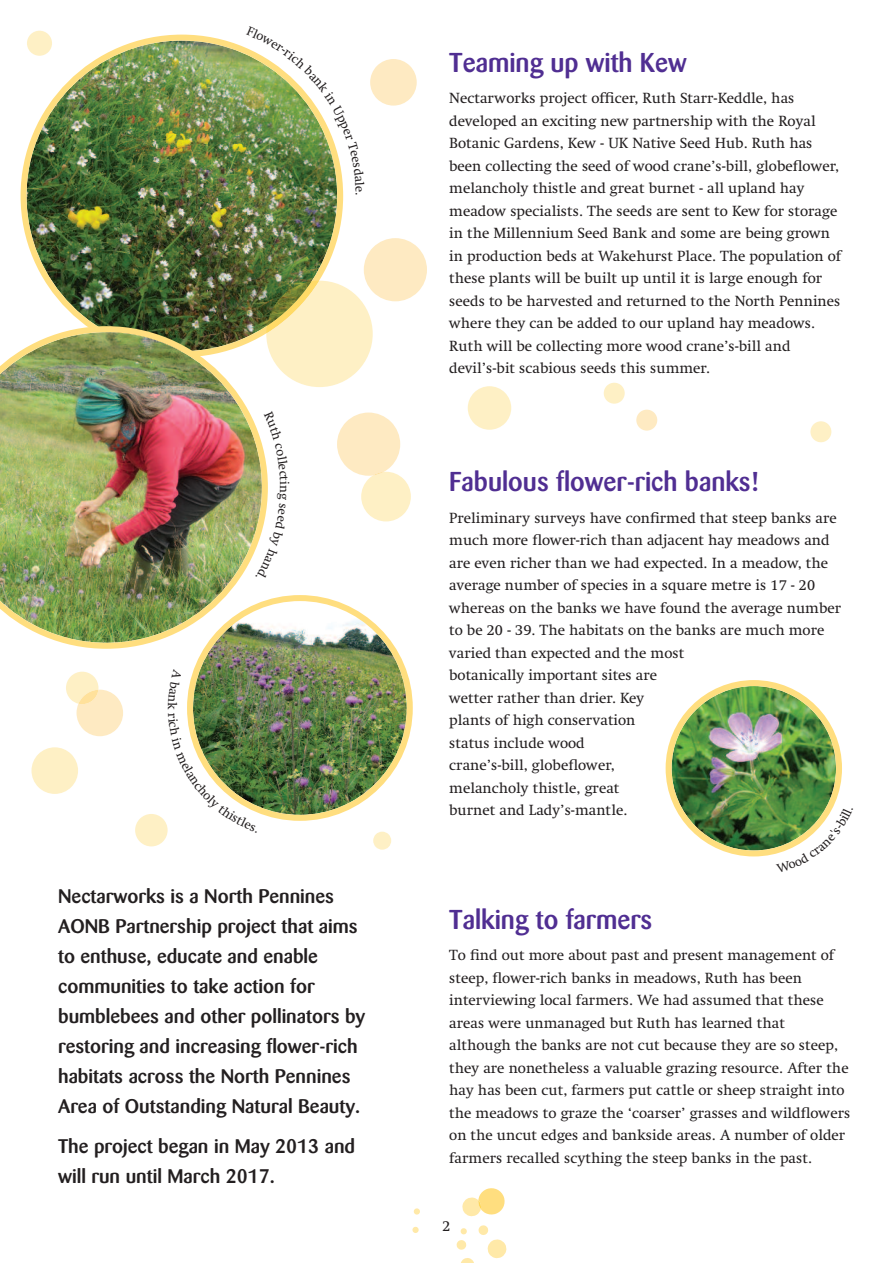
<style>
.page{position:relative;width:893px;height:1263px;background:#fff}
.page>*{position:absolute;margin:0;border:0;box-sizing:border-box;transform-origin:0 0}
.t1{font:500 27px "Barmeno";color:#502e92}
.t2{font:500 19.5px/30px "Barmeno";color:#231f20;scale:1.04 1}
.t3{font:15px/22.5px "Swift LT Pro";color:#231f20}
</style>
<div class="page">
<img style="left:21px;top:35px;width:322px;height:291px">
<svg style="left:412px;top:1227px;width:7px;height:6px"></svg>
<svg style="left:414px;top:1208px;width:6px;height:7px"></svg>
<svg style="left:456px;top:1225px;width:51px;height:38px"></svg>
<svg style="left:462px;top:1188px;width:43px;height:28px"></svg>
<img style="left:194px;top:595px;width:219px;height:226px">
<img style="left:0;top:326px;width:268px;height:323px">
<svg style="left:468px;top:386px;width:43px;height:44px"></svg>
<svg style="left:810px;top:421px;width:21px;height:21px"></svg>
<img style="left:243px;top:88px;width:3px;height:21px">
<svg style="left:266px;top:238px;width:161px;height:149px"></svg>
<svg style="left:32px;top:747px;width:46px;height:47px"></svg>
<svg style="left:27px;top:31px;width:25px;height:25px"></svg>
<svg style="left:373px;top:832px;width:18px;height:18px"></svg>
<svg style="left:604px;top:383px;width:21px;height:21px"></svg>
<svg style="left:636px;top:410px;width:21px;height:21px"></svg>
<svg style="left:66px;top:672px;width:57px;height:64px"></svg>
<svg style="left:337px;top:413px;width:74px;height:108px"></svg>
<img style="left:246px;top:35px;width:171px;height:160px">
<svg style="left:135px;top:669px;width:122px;height:177px"></svg>
<svg style="left:256px;top:411px;width:12px;height:167px"></svg>
<img style="left:666px;top:680px;width:176px;height:177px">
<p class="t2" style="left:58px;top:882px;width:297px">Nectarworks is a North Pennines AONB Partnership project that aims to enthuse, educate and enable communities to take action for bumblebees and other pollinators by restoring and increasing flower-rich habitats across the North Pennines Area of Outstanding Natural Beauty.</p>
<h2 class="t2" style="left:58px;top:1131px;width:287px">The project began in May 2013 and will run until March 2017.</h2>
<h1 class="t1" style="left:449px;top:46px;width:239px">Teaming up with Kew</h1>
<p class="t3" style="left:449px;top:89px;width:394px">Nectarworks project officer, Ruth Starr-Keddle, has developed an exciting new partnership with the Royal Botanic Gardens, Kew - UK Native Seed Hub. Ruth has been collecting the seed of wood crane’s-bill, globeflower, melancholy thistle and great burnet - all upland hay meadow specialists. The seeds are sent to Kew for storage in the Millennium Seed Bank and some are being grown in production beds at Wakehurst Place. The population of these plants will be built up until it is large enough for seeds to be harvested and returned to the North Pennines where they can be added to our upland hay meadows.<br>Ruth will be collecting more wood crane’s-bill and devil’s-bit scabious seeds this summer.</p>
<h1 class="t1" style="left:449px;top:466px;width:311px">Fabulous flower-rich banks!</h1>
<p class="t3" style="left:449px;top:508px;width:393px">Preliminary surveys have confirmed that steep banks are much more flower-rich than adjacent hay meadows and are even richer than we had expected. In a meadow, the average number of species in a square metre is 17 - 20 whereas on the banks we have found the average number to be 20 - 39. The habitats on the banks are much more varied than expected and the most<br>botanically important sites are<br>wetter rather than drier. Key<br>plants of high conservation<br>status include wood<br>crane’s-bill, globeflower,<br>melancholy thistle, great<br>burnet and Lady’s-mantle.</p>
<h1 class="t1" style="left:449px;top:903px;width:205px">Talking to farmers</h1>
<p class="t3" style="left:449px;top:946px;width:403px">To find out more about past and present management of steep, flower-rich banks in meadows, Ruth has been interviewing local farmers. We had assumed that these areas were unmanaged but Ruth has learned that although the banks are not cut because they are so steep, they are nonetheless a valuable grazing resource. After the hay has been cut, farmers put cattle or sheep straight into the meadows to graze the ‘coarser’ grasses and wildflowers on the uncut edges and bankside areas. A number of older farmers recalled scything the steep banks in the past.</p>
<p class="t3" style="left:442px;top:1216px;width:10px">2</p>
</div>
